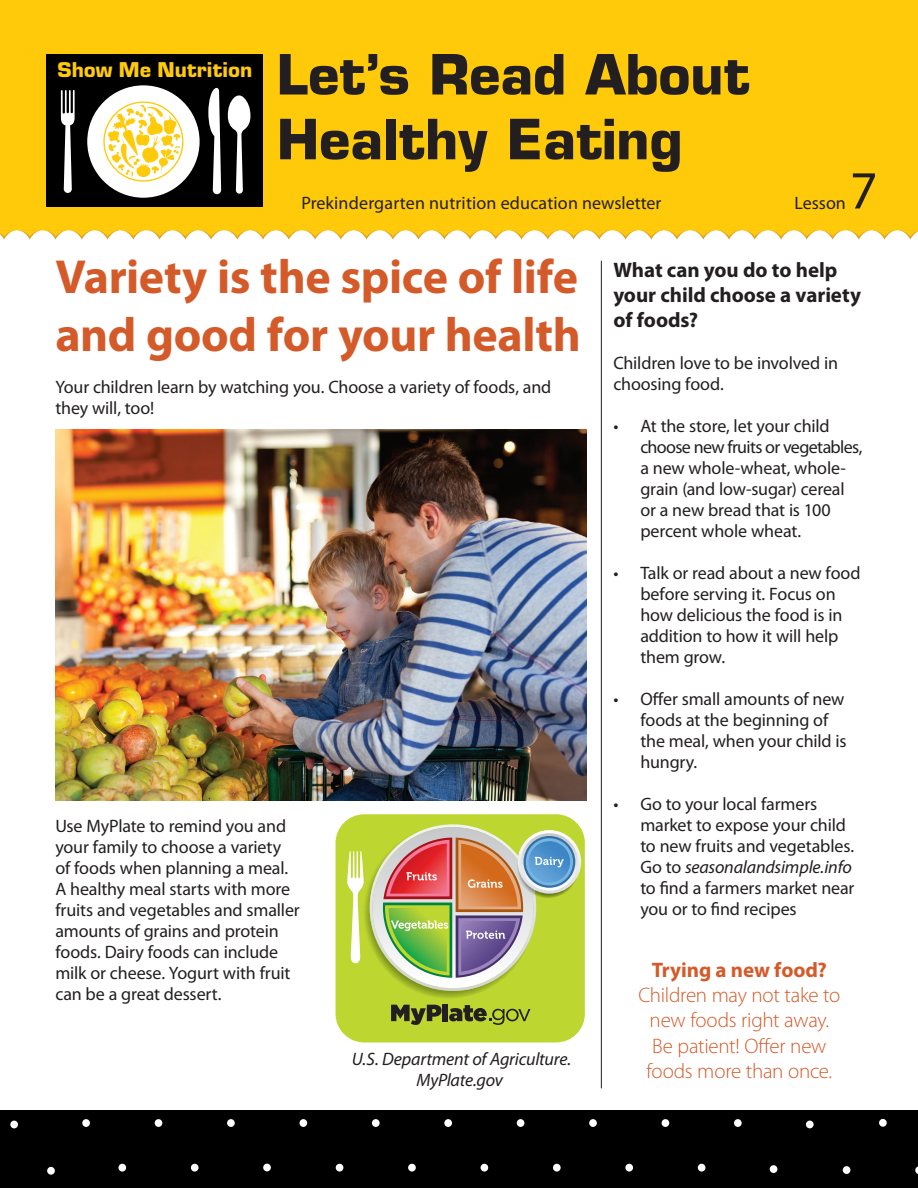
<style>
.page{position:relative;width:918px;height:1188px;background:#fff}
.page>*{position:absolute;margin:0;border:0;box-sizing:border-box;transform-origin:0 0}
.t1{font:700 54px/64.8px "Eurostile LT Std";color:#231f20}
.t2{font:54px "Myriad Pro";color:#231f20}
.t3{font:700 48px/57.6px "Myriad Pro";letter-spacing:-.01em;color:#d45b29}
.t4{font:900 22.35px "Eurostile";letter-spacing:.005em;color:#feca0a}
.t5{font:300 21px/25.2px "Myriad Pro";letter-spacing:-.015em;color:#d45b29;text-align:center}
.t6{font:700 21px/25.2px "Myriad Pro";letter-spacing:-.005em;color:#231f20}
.t7{font:700 21px "Myriad Pro";letter-spacing:-.005em;color:#d45b29}
.t8{font:18px/21px "Myriad Pro";letter-spacing:-.01em;color:#231f20}
.t9{font:18px "Myriad Pro";letter-spacing:.01em;color:#231f20}
.t10{font:italic 18px/21px "Myriad Pro";letter-spacing:-.01em;color:#231f20;text-align:center}
.s1{font-style:italic}
</style>
<div class="page">
<div style="left:0;top:0;width:918px;height:230px;background:#feca0a"></div>
<svg style="left:0;top:230px;width:918px;height:10px"></svg>
<div style="left:47px;top:54px;width:216px;height:153px;background:#000"></div>
<svg style="left:61px;top:90px;width:14px;height:103px"></svg>
<svg style="left:208px;top:88px;width:13px;height:106px"></svg>
<div style="left:87px;top:85px;width:113px;height:113px;background:#fff;border-radius:50%"></div>
<svg style="left:103px;top:101px;width:80px;height:81px"></svg>
<div style="left:105px;top:103px;width:77px;height:77px;background:#fff;border-radius:50%"></div>
<svg style="left:108px;top:105px;width:74px;height:72px"></svg>
<svg style="left:228px;top:95px;width:23px;height:99px"></svg>
<div style="left:0;top:1110px;width:918px;height:78px;background:#000"></div>
<div style="left:82px;top:1119px;width:8px;height:8px;background:#fff;border-radius:50%"></div>
<div style="left:155px;top:1119px;width:7px;height:8px;background:#fff;border-radius:50%"></div>
<div style="left:227px;top:1119px;width:8px;height:8px;background:#fff;border-radius:50%"></div>
<div style="left:300px;top:1119px;width:7px;height:8px;background:#fff;border-radius:50%"></div>
<div style="left:372px;top:1119px;width:8px;height:8px;background:#fff;border-radius:50%"></div>
<div style="left:444px;top:1119px;width:8px;height:8px;background:#fff;border-radius:50%"></div>
<div style="left:517px;top:1119px;width:7px;height:8px;background:#fff;border-radius:50%"></div>
<div style="left:589px;top:1119px;width:8px;height:8px;background:#fff;border-radius:50%"></div>
<div style="left:662px;top:1119px;width:7px;height:8px;background:#fff;border-radius:50%"></div>
<div style="left:734px;top:1119px;width:8px;height:8px;background:#fff;border-radius:50%"></div>
<div style="left:118px;top:1164px;width:8px;height:8px;background:#fff;border-radius:50%"></div>
<div style="left:191px;top:1164px;width:8px;height:8px;background:#fff;border-radius:50%"></div>
<div style="left:336px;top:1164px;width:7px;height:8px;background:#fff;border-radius:50%"></div>
<div style="left:408px;top:1164px;width:8px;height:8px;background:#fff;border-radius:50%"></div>
<div style="left:481px;top:1164px;width:7px;height:8px;background:#fff;border-radius:50%"></div>
<div style="left:553px;top:1164px;width:8px;height:8px;background:#fff;border-radius:50%"></div>
<div style="left:625px;top:1164px;width:8px;height:8px;background:#fff;border-radius:50%"></div>
<div style="left:698px;top:1164px;width:7px;height:8px;background:#fff;border-radius:50%"></div>
<div style="left:47px;top:1167px;width:8px;height:8px;background:#fff;border-radius:50%"></div>
<div style="left:10px;top:1121px;width:8px;height:7px;background:#fff;border-radius:50%"></div>
<div style="left:806px;top:1121px;width:8px;height:7px;background:#fff;border-radius:50%"></div>
<div style="left:770px;top:1165px;width:7px;height:8px;background:#fff;border-radius:50%"></div>
<div style="left:843px;top:1166px;width:7px;height:8px;background:#fff;border-radius:50%"></div>
<div style="left:263px;top:1164px;width:8px;height:7px;background:#fff;border-radius:50%"></div>
<div style="left:879px;top:1119px;width:8px;height:8px;background:#fff;border-radius:50%"></div>
<svg style="left:915px;top:1166px;width:3px;height:8px"></svg>
<svg style="left:335px;top:814px;width:250px;height:229px;background:#c2d83f"></svg>
<svg style="left:347px;top:824px;width:232px;height:175px;background:#b7b46e"></svg>
<svg style="left:391px;top:1005px;width:51px;height:20px"></svg>
<div style="left:443px;top:1004px;width:5px;height:17px;background:#231f20"></div>
<svg style="left:449px;top:1005px;width:81px;height:20px;background:#86952a"></svg>
<img style="left:55px;top:430px;width:531px;height:371px">
<hr style="left:601px;top:261px;width:1px;height:827px;background:#231f20">
<p class="t4" style="left:57px;top:58px;width:196px">Show Me Nutrition</p>
<h1 class="t1" style="left:277px;top:42px;width:475px">Let’s Read About<br>Healthy Eating</h1>
<p class="t9" style="left:302px;top:191px;width:361px">Prekindergarten nutrition education newsletter</p>
<p class="t8" style="left:795px;top:192px;width:53px">Lesson</p>
<h1 class="t2" style="left:850px;top:157px;width:29px">7</h1>
<h2 class="t3" style="left:55px;top:247px;width:527px">Variety is the spice of life and good for your health</h2>
<p class="t8" style="left:55px;top:376px;width:498px">Your children learn by watching you. Choose a variety of foods, and they will, too!</p>
<p class="t8" style="left:55px;top:815px;width:246px">Use MyPlate to remind you and your family to choose a variety of foods when planning a meal.<br>A healthy meal starts with more fruits and vegetables and smaller amounts of grains and protein foods. Dairy foods can include milk or cheese. Yogurt with fruit can be a great dessert.</p>
<p class="t10" style="left:352px;top:1048px;width:221px">U.S. Department of Agriculture.<br>MyPlate.gov</p>
<p class="t6" style="left:613px;top:256px;width:249px">What can you do to help your child choose a variety of foods?</p>
<p class="t8" style="left:613px;top:352px;width:226px">Children love to be involved in choosing food.</p>
<p class="t8" style="left:640px;top:415px;width:224px;text-indent:-27px">• At the store, let your child choose new fruits or vegetables, a new whole-wheat, whole&shy;grain (and low-sugar) cereal or a new bread that is 100 percent whole wheat.</p>
<p class="t8" style="left:640px;top:562px;width:222px;text-indent:-27px">• Talk or read about a new food before serving it. Focus on how delicious the food is in addition to how it will help them grow.</p>
<p class="t8" style="left:640px;top:688px;width:208px;text-indent:-27px">• Offer small amounts of new foods at the beginning of the meal, when your child is hungry.</p>
<p class="t8" style="left:640px;top:793px;width:216px;text-indent:-27px">• Go to your local farmers market to expose your child to new fruits and vegetables.<br>Go to <span class="s1">seasonalandsimple.info </span>to find a farmers market near you or to find recipes</p>
<p class="t7" style="left:652px;top:956px;width:177px">Trying a new food?</p>
<p class="t5" style="left:638px;top:983px;width:203px">Children may not take to new foods right away.<br>Be patient! Offer new foods more than once.</p>
</div>
